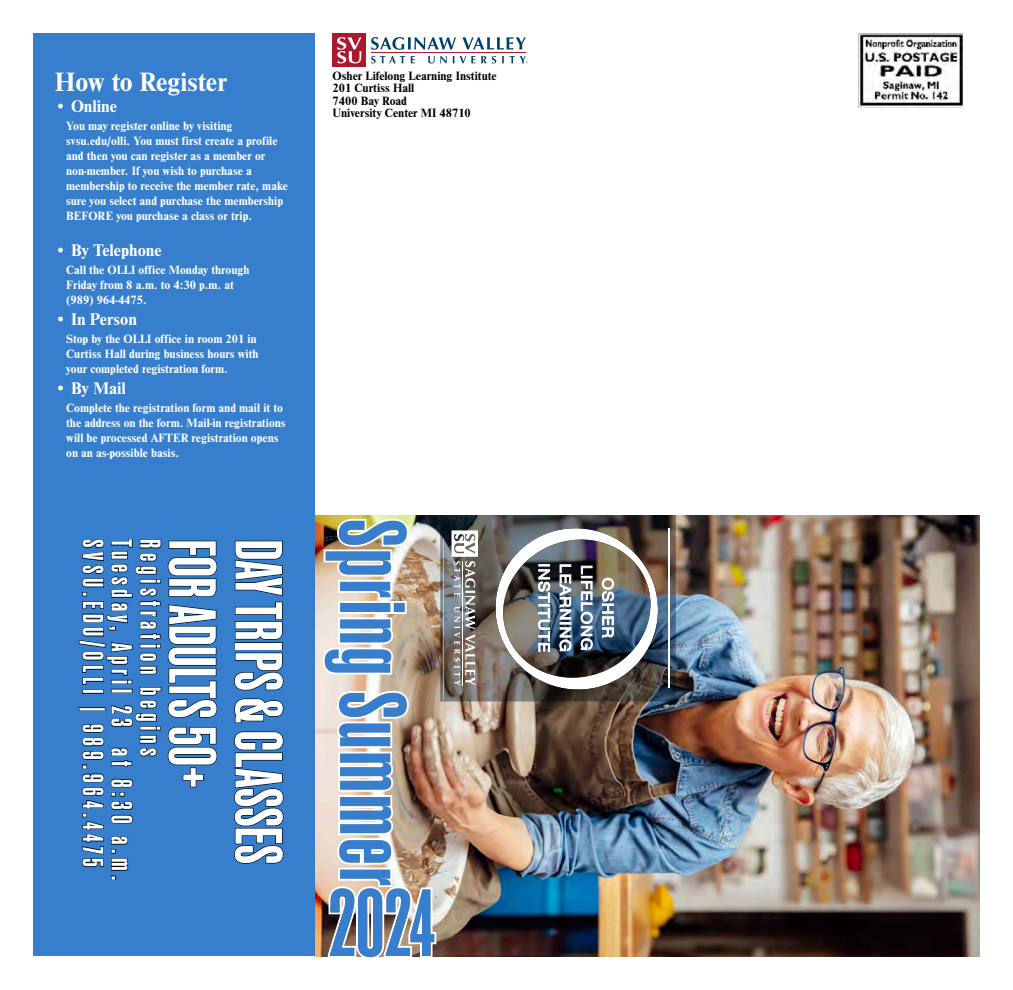
<style>
.page{position:relative;width:1013px;height:990px;background:#fff}
.page>*{position:absolute;margin:0;border:0;box-sizing:border-box;transform-origin:0 0}
.t1{font:95px "Recent Grotesk";color:#377fcc}
.t2{font:93.75px "Recent Grotesk";letter-spacing:.03em;color:#377fcc}
.t3{font:66.25px "Recent Grotesk";color:#fff}
.t4{font:28.75px "Recent Grotesk";letter-spacing:.165em;color:#fff}
.t5{font:700 27.5px "Nimbus Rom D";letter-spacing:-.005em;color:#fff}
.t6{font:700 17.5px "Nimbus Rom D";color:#fff}
.t7{font:700 12.5px/15px "Nimbus Rom D";color:#fff}
.t8{font:700 12.5px/12.5px "Nimbus Rom D";color:#000}
</style>
<div class="page">
<img style="left:315px;top:515px;width:664px;height:441px">
<img style="left:440px;top:515px;width:235px;height:186px">
<img style="left:495px;top:528px;width:162px;height:161px">
<hr style="left:668px;top:529px;width:1px;height:159px;background:#fff">
<img style="left:441px;top:539px;width:4px;height:160px">
<div style="left:34px;top:34px;width:281px;height:922px;background:#377fcc"></div>
<div style="left:332px;top:34px;width:34px;height:33px;background:#aa192d"></div>
<svg style="left:337px;top:37px;width:24px;height:26px"></svg>
<hr style="left:371px;top:52px;width:155px;height:1px;background:#aa192d">
<svg style="left:371px;top:37px;width:85px;height:13px"></svg>
<svg style="left:462px;top:37px;width:64px;height:12px"></svg>
<svg style="left:371px;top:56px;width:34px;height:7px"></svg>
<svg style="left:411px;top:56px;width:4px;height:7px"></svg>
<svg style="left:428px;top:56px;width:19px;height:7px"></svg>
<svg style="left:453px;top:56px;width:22px;height:7px"></svg>
<svg style="left:481px;top:56px;width:15px;height:7px"></svg>
<svg style="left:502px;top:56px;width:26px;height:7px"></svg>
<img style="left:858px;top:33px;width:104px;height:74px">
<img style="left:323px;top:519px;width:113px;height:438px">
<svg style="left:451px;top:530px;width:27px;height:157px"></svg>
<svg style="left:79px;top:539px;width:204px;height:341px"></svg>
<h3 class="t5" style="left:55px;top:64px;width:174px">How to Register</h3>
<h3 class="t6" style="left:55px;top:95px;width:64px">• Online</h3>
<p class="t7" style="left:66px;top:118px;width:223px">You may register online by visiting svsu.edu/olli. You must first create a profile and then you can register as a member or non-member. If you wish to purchase a membership to receive the member rate, make sure you select and purchase the membership BEFORE you purchase a class or trip.</p>
<h3 class="t6" style="left:55px;top:239px;width:108px">• By Telephone</h3>
<p class="t7" style="left:66px;top:262px;width:185px">Call the OLLI office Monday through<br>Friday from 8 a.m. to 4:30 p.m. at (989) 964-4475.</p>
<h3 class="t6" style="left:55px;top:308px;width:83px">• In Person</h3>
<p class="t7" style="left:66px;top:331px;width:194px">Stop by the OLLI office in room 201 in<br>Curtiss Hall during business hours with your completed registration form.</p>
<h3 class="t6" style="left:55px;top:377px;width:72px">• By Mail</h3>
<p class="t7" style="left:66px;top:400px;width:221px">Complete the registration form and mail it to the address on the form. Mail-in registrations will be processed AFTER registration opens on an as-possible basis.</p>
<h3 class="t4" style="left:108px;top:539px;width:329px;rotate:90deg">SVSU.EDU/OLLI | 989.964.4475</h3>
<h3 class="t4" style="left:137px;top:539px;width:342px;rotate:90deg">Tuesday, April 23 at 8:30 a.m.</h3>
<h3 class="t4" style="left:165px;top:539px;width:218px;rotate:90deg">Registration begins</h3>
<h3 class="t3" style="left:226px;top:539px;width:251px;rotate:90deg">FOR ADULTS 50+</h3>
<h3 class="t3" style="left:293px;top:539px;width:326px;rotate:90deg">DAY TRIPS &amp; CLASSES</h3>
<p class="t8" style="left:332px;top:69px;width:165px">Osher Lifelong Learning Institute<br>201 Curtiss Hall<br>7400 Bay Road<br>University Center MI 48710</p>
<h2 class="t2" style="left:421px;top:519px;width:368px;rotate:90deg">Spring Summer</h2>
<h1 class="t1" style="left:329px;top:874px;width:107px">2024</h1>
</div>
